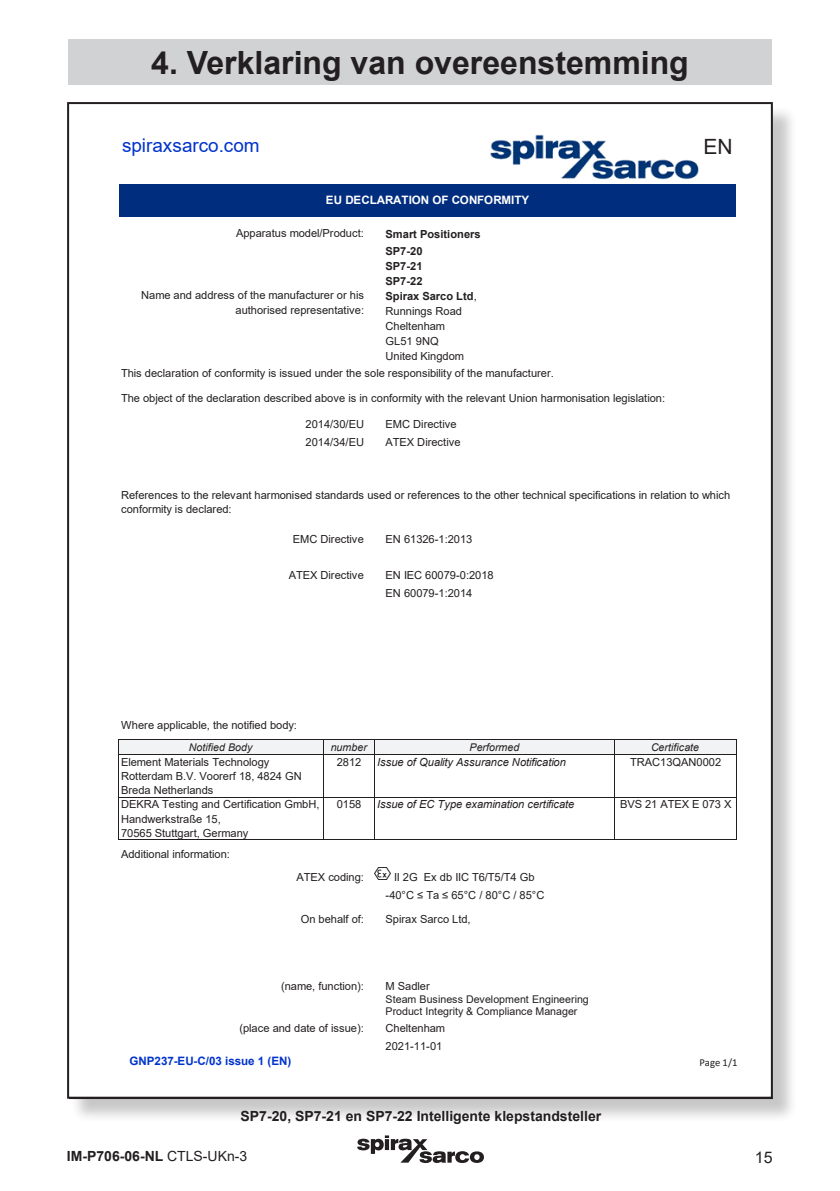
<style>
.page{position:relative;width:840px;height:1191px;background:#fff}
.page>*{position:absolute;margin:0;border:0;box-sizing:border-box;transform-origin:0 0}
.t1{font:700 32px "Arial";color:#231f20}
.t2{font:21px "Arial";color:#231f20}
.t3{font:18.8px "Arial";color:#03c}
.t4{font:16px "Arial";color:#231f20}
.t5{font:700 14px "Arial";color:#231f20}
.t6{font:700 11.6px "Arial";color:#fff}
.t7{font:700 11.6px "Arial";color:#03c}
.t8{font:11.2px/15.2px "Arial";color:#231f20}
.t9{font:italic 11.2px "Arial";color:#231f20}
.t10{font:700 11.2px/16.8px "Arial";color:#231f20}
.t11{font:10.6px "Arial";color:#231f20}
.t12{font:italic 10.6px "Arial";color:#231f20}
.t13{font:10.6px "Calibri";color:#231f20}
.s1{font-weight:700}
.s2{font-weight:400}
</style>
<div class="page">
<svg style="left:357px;top:1135px;width:126px;height:28px"></svg>
<hr style="left:69px;top:1097px;width:703px;height:2px;background:#231f20">
<div style="left:70px;top:105px;width:727px;height:1018px;background:#231f20;opacity:.25"></div>
<div style="left:68px;top:103px;width:703px;height:994px;background:#fff"></div>
<div style="left:119px;top:184px;width:617px;height:33px;background:#002d7e"></div>
<div style="left:119px;top:739px;width:617px;height:16px;background:#f2f3f4"></div>
<hr style="left:118px;top:739px;width:1px;height:101px;background:#231f20">
<hr style="left:323px;top:740px;width:1px;height:100px;background:#231f20">
<hr style="left:374px;top:740px;width:1px;height:100px;background:#231f20">
<hr style="left:614px;top:740px;width:1px;height:100px;background:#231f20">
<hr style="left:735px;top:740px;width:1px;height:100px;background:#231f20">
<hr style="left:119px;top:739px;width:617px;height:1px;background:#231f20">
<hr style="left:119px;top:754px;width:617px;height:1px;background:#231f20">
<hr style="left:119px;top:796px;width:617px;height:1px;background:#231f20">
<hr style="left:119px;top:839px;width:617px;height:1px;background:#231f20">
<img style="left:490px;top:134px;width:207px;height:46px">
<img style="left:374px;top:867px;width:16px;height:13px">
<div style="left:68px;top:40px;width:703px;height:45px;background:#d1d2d4"></div>
<p class="t1" style="left:151px;top:40px;width:539px">4. Verklaring van overeenstemming</p>
<p class="t3" style="left:122px;top:132px;width:139px">spiraxsarco.com</p>
<p class="t2" style="left:703px;top:132px;width:31px">EN</p>
<p class="t6" style="left:326px;top:192px;width:204px">EU DECLARATION OF CONFORMITY</p>
<p class="t8" style="left:236px;top:226px;width:129px">Apparatus model/Product:</p>
<p class="t10" style="left:385px;top:226px;width:96px">Smart Positioners<br>SP7-20</p>
<p class="t8" style="left:385px;top:258px;width:93px"><span class="s1">SP7-21<br>SP7-22<br>Spirax Sarco Ltd</span>,<br>Runnings Road<br>Cheltenham<br>GL51 9NQ<br>United Kingdom</p>
<p class="t8" style="left:141px;top:288px;width:224px;line-height:14.2px;text-align:right">Name and address of the manufacturer or his authorised representative:</p>
<p class="t8" style="left:121px;top:365px;width:434px">This declaration of conformity is issued under the sole responsibility of the manufacturer.</p>
<p class="t8" style="left:121px;top:390px;width:545px">The object of the declaration described above is in conformity with the relevant Union harmonisation legislation:</p>
<p class="t8" style="left:305px;top:416px;width:60px">2014/30/EU</p>
<p class="t8" style="left:385px;top:416px;width:73px">EMC Directive</p>
<p class="t8" style="left:305px;top:434px;width:60px">2014/34/EU</p>
<p class="t8" style="left:385px;top:434px;width:77px">ATEX Directive</p>
<p class="t8" style="left:121px;top:487px;width:610px;line-height:14.2px">References to the relevant harmonised standards used or references to the other technical specifications in relation to which conformity is declared:</p>
<p class="t8" style="left:292px;top:531px;width:73px">EMC Directive</p>
<p class="t8" style="left:385px;top:531px;width:88px">EN 61326-1:2013</p>
<p class="t8" style="left:288px;top:567px;width:77px">ATEX Directive</p>
<p class="t8" style="left:385px;top:566px;width:110px;line-height:18.2px">EN IEC 60079-0:2018<br>EN 60079-1:2014</p>
<p class="t8" style="left:121px;top:717px;width:177px">Where applicable, the notified body:</p>
<p class="t12" style="left:189px;top:740px;width:65px">Notified Body</p>
<p class="t12" style="left:330px;top:740px;width:38px">number</p>
<p class="t12" style="left:469px;top:740px;width:51px">Performed</p>
<p class="t12" style="left:650px;top:740px;width:50px">Certificate</p>
<p class="t8" style="left:121px;top:755px;width:182px;line-height:14.2px">Element Materials Technology<br>Rotterdam B.V. Voorerf 18, 4824 GN<br>Breda Netherlands</p>
<p class="t8" style="left:336px;top:754px;width:26px">2812</p>
<p class="t9" style="left:377px;top:755px;width:190px">Issue of Quality Assurance Notification</p>
<p class="t8" style="left:630px;top:754px;width:93px">TRAC13QAN0002</p>
<p class="t8" style="left:121px;top:797px;width:200px;line-height:14.2px">DEKRA Testing and Certification GmbH,<br>Handwerkstraße 15,<br>70565 Stuttgart, Germany</p>
<p class="t8" style="left:336px;top:796px;width:26px">0158</p>
<p class="t9" style="left:377px;top:797px;width:199px">Issue of EC Type examination certificate</p>
<p class="t8" style="left:619px;top:796px;width:113px">BVS 21 ATEX E 073 X</p>
<p class="t8" style="left:121px;top:846px;width:110px">Additional information:</p>
<p class="t8" style="left:296px;top:869px;width:69px">ATEX coding:</p>
<p class="t8" style="left:385px;top:867px;width:160px;line-height:18.2px;text-align:center">II 2G Ex db IIC T6/T5/T4 Gb -40°C ≤ Ta ≤ 65°C / 80°C / 85°C</p>
<p class="t8" style="left:300px;top:911px;width:65px">On behalf of:</p>
<p class="t8" style="left:385px;top:911px;width:87px">Spirax Sarco Ltd,</p>
<p class="t8" style="left:281px;top:978px;width:84px">(name, function):</p>
<p class="t8" style="left:239px;top:1020px;width:126px">(place and date of issue):</p>
<p class="t7" style="left:129px;top:1052px;width:163px">GNP237-EU-C/03 issue 1 (EN)</p>
<p class="t8" style="left:385px;top:978px;width:46px">M Sadler</p>
<p class="t8" style="left:385px;top:1019px;width:61px;line-height:17.8px">Cheltenham<br>2021-11-01</p>
<p class="t11" style="left:385px;top:992px;width:205px">Steam Business Development Engineering</p>
<p class="t11" style="left:385px;top:1004px;width:193px">Product Integrity &amp; Compliance Manager</p>
<p class="t5" style="left:240px;top:1106px;width:362px">SP7-20, SP7-21 en SP7-22 Intelligente klepstandsteller</p>
<p class="t13" style="left:699px;top:1055px;width:39px">Page 1/1</p>
<p class="t5" style="left:67px;top:1146px;width:182px">IM-P706-06-NL <span class="s2">CTLS-UKn-3</span></p>
<h3 class="t4" style="left:754px;top:1146px;width:19px">15</h3>
</div>
